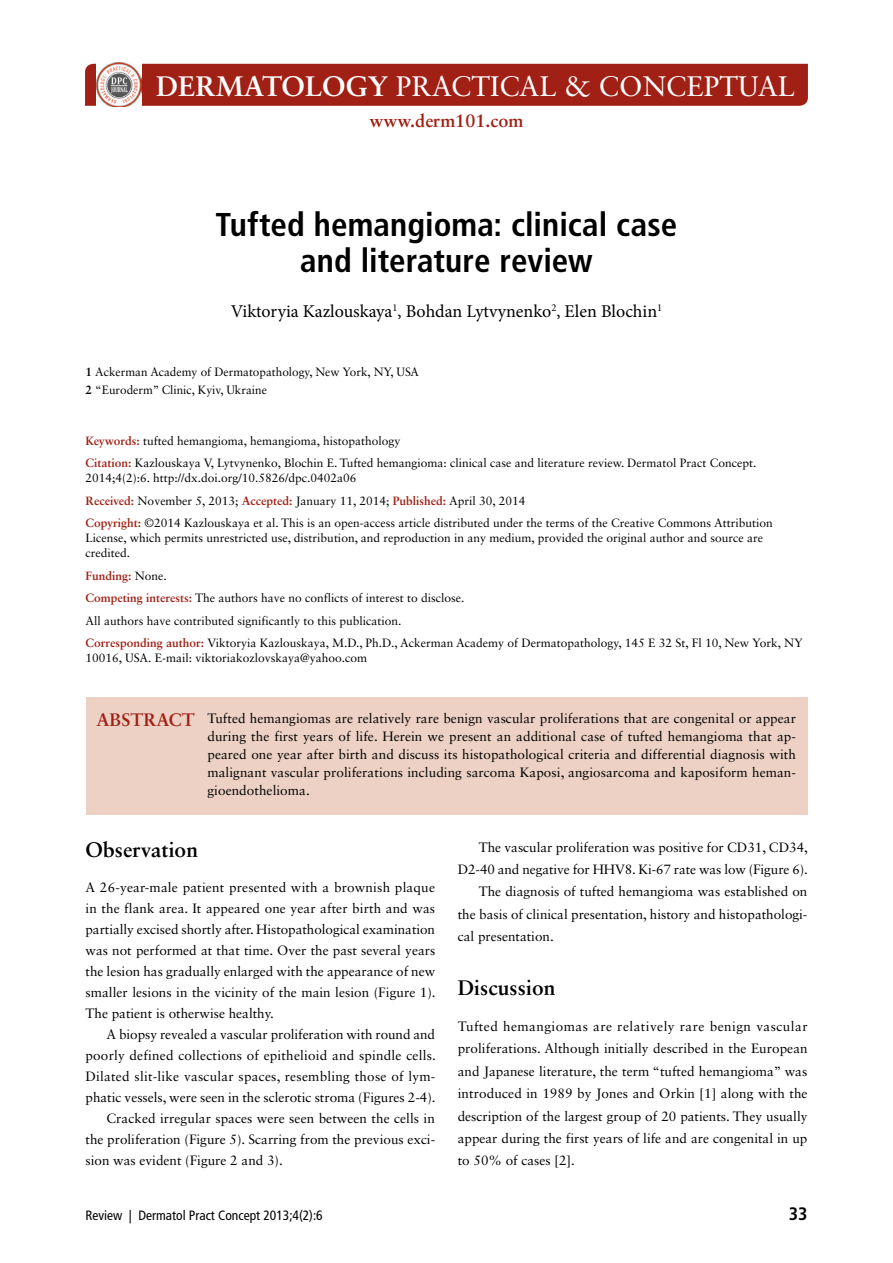
<style>
.page{position:relative;width:893px;height:1263px;background:#fff}
.page>*{position:absolute;margin:0;border:0;box-sizing:border-box;transform-origin:0 0}
.T1{font:700 condensed 33px/36px "Frutiger LT Std";color:#000;text-align:center}
.t1{font:28.2px "Sabon LT Std";color:#fff}
.H1{font:700 21px "Sabon LT Std";letter-spacing:.005em;color:#000}
.A{font:18px "Minion Pro";color:#000}
.ABSTRACT_head{font:700 18px "Sabon LT Std";color:#a02015}
.P{font:700 condensed 18px "Frutiger LT Std";color:#000}
.FL{font:13.5px/21px "Sabon LT Std";color:#000;text-align:justify}
.P-2{font:13.5px/21px "Sabon LT Std";color:#000;text-align:justify}
.Abstract_txt_roman{font:13.5px/18px "Sabon LT Std";letter-spacing:.005em;color:#000;text-align:justify}
.P-3{font:condensed 13.5px "Frutiger LT Std";color:#000}
.KeyWords_etc{font:12px/15px "Sabon LT Std";color:#000}
.author_info{font:12px "Sabon LT Std";color:#000}
.KeyWords_etc_black{font:12px "Sabon LT Std";color:#000}
.KeyWords_etc_1st{font:12px "Sabon LT Std";color:#000}
.KeyWords_etc-2{font:700 12px "Sabon LT Std";color:#a02015}
.s1{font-weight:700}
.s2{font-weight:700;color:#a02015}
.s3{font-weight:400;color:#000}
</style>
<div class="page">
<div style="left:85px;top:64px;width:723px;height:42px;background:#a02015"></div>
<img style="left:96px;top:63px;width:45px;height:44px">
<div style="left:86px;top:698px;width:722px;height:117px;background:#ecd1c4"></div>
<h2 class="t1" style="left:156px;top:69px;width:640px"><span class="s1">DERMATOLOGY</span> PRACTICAL &amp; CONCEPTUAL</h2>
<h3 class="ABSTRACT_head" style="left:370px;top:109px;width:155px">www.derm101.com</h3>
<p class="T1" style="left:216px;top:207px;width:463px">Tufted hemangioma: clinical case and literature review</p>
<p class="A" style="left:231px;top:299px;width:433px">Viktoryia Kazlouskaya<sup>1</sup>, Bohdan Lytvynenko<sup>2</sup>, Elen Blochin<sup>1</sup></p>
<p class="author_info" style="left:86px;top:364px;width:335px"><span class="s1">1</span> Ackerman Academy of Dermatopathology, New York, NY, USA</p>
<p class="author_info" style="left:86px;top:382px;width:183px"><span class="s1">2</span> “Euroderm” Clinic, Kyiv, Ukraine</p>
<p class="KeyWords_etc_1st" style="left:86px;top:433px;width:316px"><span class="s2">Keywords:</span> tufted hemangioma, hemangioma, histopathology</p>
<p class="KeyWords_etc" style="left:86px;top:455px;width:673px"><span class="s2">Citation:</span> Kazlouskaya V, Lytvynenko, Blochin E. Tufted hemangioma: clinical case and literature review. Dermatol Pract Concept.<br>2014;4(2):6. http://dx.doi.org/10.5826/dpc.0402a06</p>
<p class="KeyWords_etc" style="left:86px;top:493px;width:441px"><span class="s2">Received:</span> November 5, 2013; <span class="s2">Accepted:</span> January 11, 2014; <span class="s2">Published:</span> April 30, 2014</p>
<p class="KeyWords_etc" style="left:86px;top:515px;width:689px"><span class="s2">Copyright:</span> ©2014 Kazlouskaya et al. This is an open-access article distributed under the terms of the Creative Commons Attribution<br>License, which permits unrestricted use, distribution, and reproduction in any medium, provided the original author and source are credited.</p>
<p class="KeyWords_etc-2" style="left:86px;top:568px;width:83px">Funding: <span class="s3">None.</span></p>
<p class="KeyWords_etc" style="left:86px;top:590px;width:380px"><span class="s2">Competing interests:</span> The authors have no conflicts of interest to disclose.</p>
<p class="KeyWords_etc_black" style="left:86px;top:613px;width:318px">All authors have contributed significantly to this publication.</p>
<p class="KeyWords_etc" style="left:86px;top:635px;width:719px"><span class="s2">Corresponding author:</span> Viktoryia Kazlouskaya, M.D., Ph.D., Ackerman Academy of Dermatopathology, 145 E 32 St, Fl 10, New York, NY<br>10016, USA. E-mail: viktoriakozlovskaya@yahoo.com</p>
<p class="ABSTRACT_head" style="left:96px;top:709px;width:100px">ABSTRACT</p>
<p class="Abstract_txt_roman" style="left:207px;top:709px;width:590px">Tufted hemangiomas are relatively rare benign vascular proliferations that are congenital or appear during the first years of life. Herein we present an additional case of tufted hemangioma that ap&shy;peared one year after birth and discuss its histopathological criteria and differential diagnosis with malignant vascular proliferations including sarcoma Kaposi, angiosarcoma and kaposiform heman&shy;gioendothelioma.</p>
<p class="H1" style="left:86px;top:837px;width:114px">Observation</p>
<p class="FL" style="left:86px;top:877px;width:352px">A 26-year-male patient presented with a brownish plaque in the flank area. It appeared one year after birth and was partially excised shortly after. Histopathological examination was not performed at that time. Over the past several years the lesion has gradually enlarged with the appearance of new smaller lesions in the vicinity of the main lesion (Figure 1).<br>The patient is otherwise healthy.</p>
<p class="P-2" style="left:86px;top:1024px;width:352px;text-indent:21px">A biopsy revealed a vascular proliferation with round and poorly defined collections of epithelioid and spindle cells.<br>Dilated slit-like vascular spaces, resembling those of lym&shy;phatic vessels, were seen in the sclerotic stroma (Figures 2-4).</p>
<p class="P-2" style="left:86px;top:1108px;width:351px;text-indent:21px">Cracked irregular spaces were seen between the cells in the proliferation (Figure 5). Scarring from the previous exci&shy;sion was evident (Figure 2 and 3).</p>
<p class="P-2" style="left:458px;top:836px;width:352px;line-height:22.4px;text-align:right">The vascular proliferation was positive for CD31, CD34,<br>D2-40 and negative for HHV8. Ki-67 rate was low (Figure 6).</p>
<p class="P-2" style="left:458px;top:880px;width:351px;line-height:22.4px;text-indent:21px">The diagnosis of tufted hemangioma was established on the basis of clinical presentation, history and histopathologi&shy;cal presentation.</p>
<p class="H1" style="left:458px;top:975px;width:99px">Discussion</p>
<p class="FL" style="left:458px;top:1015px;width:351px;line-height:22.4px">Tufted hemangiomas are relatively rare benign vascular proliferations. Although initially described in the European and Japanese literature, the term “tufted hemangioma” was introduced in 1989 by Jones and Orkin [1] along with the description of the largest group of 20 patients. They usually appear during the first years of life and are congenital in up to 50% of cases [2].</p>
<p class="P-3" style="left:86px;top:1208px;width:239px">Review | Dermatol Pract Concept 2013;4(2):6</p>
<p class="P" style="left:789px;top:1203px;width:20px">33</p>
</div>
